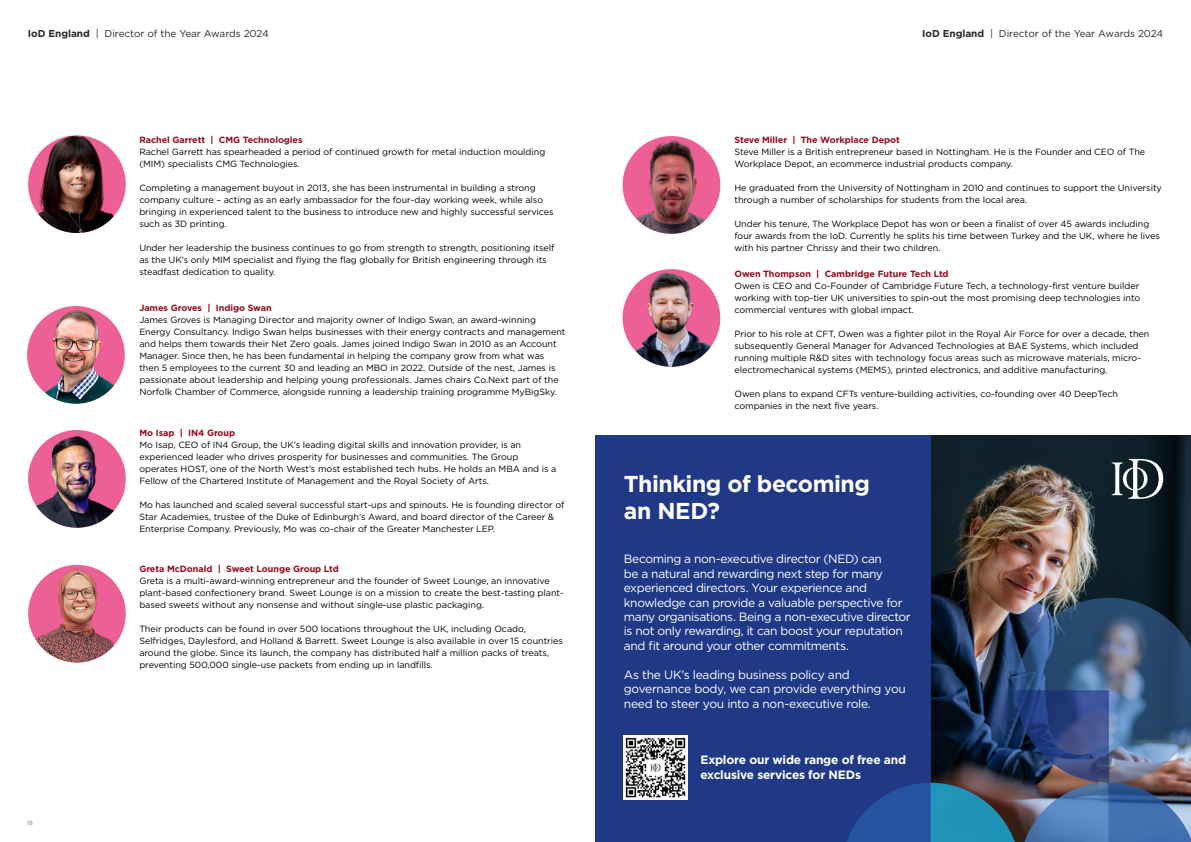
<style>
.page{position:relative;width:1191px;height:842px;background:#fff}
.page>*{position:absolute;margin:0;border:0;box-sizing:border-box;transform-origin:0 0}
.t1{font:700 23px/27.6px "Gotham";letter-spacing:-.02em;color:#fff}
.t2{font:12px/14.4px "Gotham";letter-spacing:-.03em;color:#fff}
.t3{font:700 12px/14.4px "Gotham";letter-spacing:-.015em;color:#fff}
.t4{font:10px "Gotham";letter-spacing:-.005em;color:#28292d}
.t5{font:9px/12px "Gotham";letter-spacing:-.005em;color:#000}
.t6{font:700 9px "Gotham";letter-spacing:-.005em;color:#940d1e}
.t7{font:6px "Gotham";color:#7e7f84}
.s1{font-weight:700}
</style>
<div class="page">
<img style="left:930px;top:436px;width:261px;height:162px">
<div style="left:595px;top:436px;width:335px;height:406px;background:#203986"></div>
<svg style="left:1111px;top:459px;width:52px;height:40px"></svg>
<img style="left:27px;top:306px;width:98px;height:98px;border-radius:49px">
<img style="left:622px;top:269px;width:98px;height:98px;border-radius:49px">
<img style="left:28px;top:430px;width:98px;height:98px;border-radius:49px">
<img style="left:28px;top:135px;width:98px;height:98px;border-radius:49px">
<img style="left:622px;top:136px;width:98px;height:98px;border-radius:49px">
<img style="left:28px;top:565px;width:98px;height:97px;border-radius:49px">
<img style="left:847px;top:598px;width:344px;height:244px">
<img style="left:624px;top:736px;width:63px;height:63px">
<p class="t4" style="left:28px;top:27px;width:243px"><span class="s1">IoD England</span> | Director of the Year Awards 2024</p>
<p class="t4" style="left:922px;top:27px;width:243px"><span class="s1">IoD England</span> | Director of the Year Awards 2024</p>
<p class="t7" style="left:27px;top:819px;width:7px">18</p>
<p class="t6" style="left:139px;top:134px;width:165px">Rachel Garrett | CMG Technologies</p>
<p class="t5" style="left:139px;top:146px;width:407px">Rachel Garrett has spearheaded a period of continued growth for metal induction moulding (MIM) specialists CMG Technologies.</p>
<p class="t5" style="left:139px;top:182px;width:416px">Completing a management buyout in 2013, she has been instrumental in building a strong company culture – acting as an early ambassador for the four-day working week, while also bringing in experienced talent to the business to introduce new and highly successful services such as 3D printing.</p>
<p class="t5" style="left:139px;top:242px;width:416px">Under her leadership the business continues to go from strength to strength, positioning itself as the UK’s only MIM specialist and flying the flag globally for British engineering through its steadfast dedication to quality.</p>
<p class="t6" style="left:139px;top:302px;width:134px">James Groves | Indigo Swan</p>
<p class="t5" style="left:139px;top:314px;width:428px">James Groves is Managing Director and majority owner of Indigo Swan, an award-winning Energy Consultancy. Indigo Swan helps businesses with their energy contracts and management and helps them towards their Net Zero goals. James joined Indigo Swan in 2010 as an Account Manager. Since then, he has been fundamental in helping the company grow from what was then 5 employees to the current 30 and leading an MBO in 2022. Outside of the nest, James is passionate about leadership and helping young professionals. James chairs Co.Next part of the Norfolk Chamber of Commerce, alongside running a leadership training programme MyBigSky.</p>
<p class="t6" style="left:139px;top:426px;width:97px">Mo Isap | IN4 Group</p>
<p class="t5" style="left:139px;top:438px;width:418px">Mo Isap, CEO of IN4 Group, the UK’s leading digital skills and innovation provider, is an experienced leader who drives prosperity for businesses and communities. The Group operates HOST, one of the North West’s most established tech hubs. He holds an MBA and is a Fellow of the Chartered Institute of Management and the Royal Society of Arts.</p>
<p class="t5" style="left:139px;top:498px;width:426px">Mo has launched and scaled several successful start-ups and spinouts. He is founding director of<br>Star Academies, trustee of the Duke of Edinburgh’s Award, and board director of the Career &amp;<br>Enterprise Company. Previously, Mo was co-chair of the Greater Manchester LEP.</p>
<p class="t6" style="left:139px;top:563px;width:201px">Greta McDonald | Sweet Lounge Group Ltd</p>
<p class="t5" style="left:139px;top:575px;width:426px">Greta is a multi-award-winning entrepreneur and the founder of Sweet Lounge, an innovative plant-based confectionery brand. Sweet Lounge is on a mission to create the best-tasting plant&shy;based sweets without any nonsense and without single-use plastic packaging.</p>
<p class="t5" style="left:139px;top:623px;width:425px">Their products can be found in over 500 locations throughout the UK, including Ocado, Selfridges, Daylesford, and Holland &amp; Barrett. Sweet Lounge is also available in over 15 countries around the globe. Since its launch, the company has distributed half a million packs of treats, preventing 500,000 single-use packets from ending up in landfills.</p>
<p class="t6" style="left:734px;top:134px;width:167px">Steve Miller | The Workplace Depot</p>
<p class="t5" style="left:734px;top:146px;width:412px">Steve Miller is a British entrepreneur based in Nottingham. He is the Founder and CEO of The<br>Workplace Depot, an ecommerce industrial products company.</p>
<p class="t5" style="left:734px;top:182px;width:429px">He graduated from the University of Nottingham in 2010 and continues to support the University through a number of scholarships for students from the local area.</p>
<p class="t5" style="left:734px;top:218px;width:427px">Under his tenure, The Workplace Depot has won or been a finalist of over 45 awards including four awards from the IoD. Currently he splits his time between Turkey and the UK, where he lives with his partner Chrissy and their two children.</p>
<p class="t6" style="left:734px;top:268px;width:216px">Owen Thompson | Cambridge Future Tech Ltd</p>
<p class="t5" style="left:734px;top:280px;width:407px">Owen is CEO and Co-Founder of Cambridge Future Tech, a technology-first venture builder working with top-tier UK universities to spin-out the most promising deep technologies into commercial ventures with global impact.</p>
<p class="t5" style="left:734px;top:328px;width:416px">Prior to his role at CFT, Owen was a fighter pilot in the Royal Air Force for over a decade, then subsequently General Manager for Advanced Technologies at BAE Systems, which included running multiple R&amp;D sites with technology focus areas such as microwave materials, micro&shy;electromechanical systems (MEMS), printed electronics, and additive manufacturing.</p>
<p class="t5" style="left:734px;top:388px;width:385px">Owen plans to expand CFTs venture-building activities, co-founding over 40 DeepTech companies in the next five years.</p>
<p class="t1" style="left:624px;top:469px;width:248px">Thinking of becoming an NED?</p>
<p class="t2" style="left:624px;top:552px;width:288px">Becoming a non-executive director (NED) can<br>be a natural and rewarding next step for many experienced directors. Your experience and knowledge can provide a valuable perspective for many organisations. Being a non-executive director is not only rewarding, it can boost your reputation and fit around your other commitments.</p>
<p class="t2" style="left:624px;top:667px;width:284px">As the UK’s leading business policy and governance body, we can provide everything you need to steer you into a non-executive role.</p>
<p class="t3" style="left:700px;top:753px;width:207px">Explore our wide range of free and exclusive services for NEDs</p>
</div>
